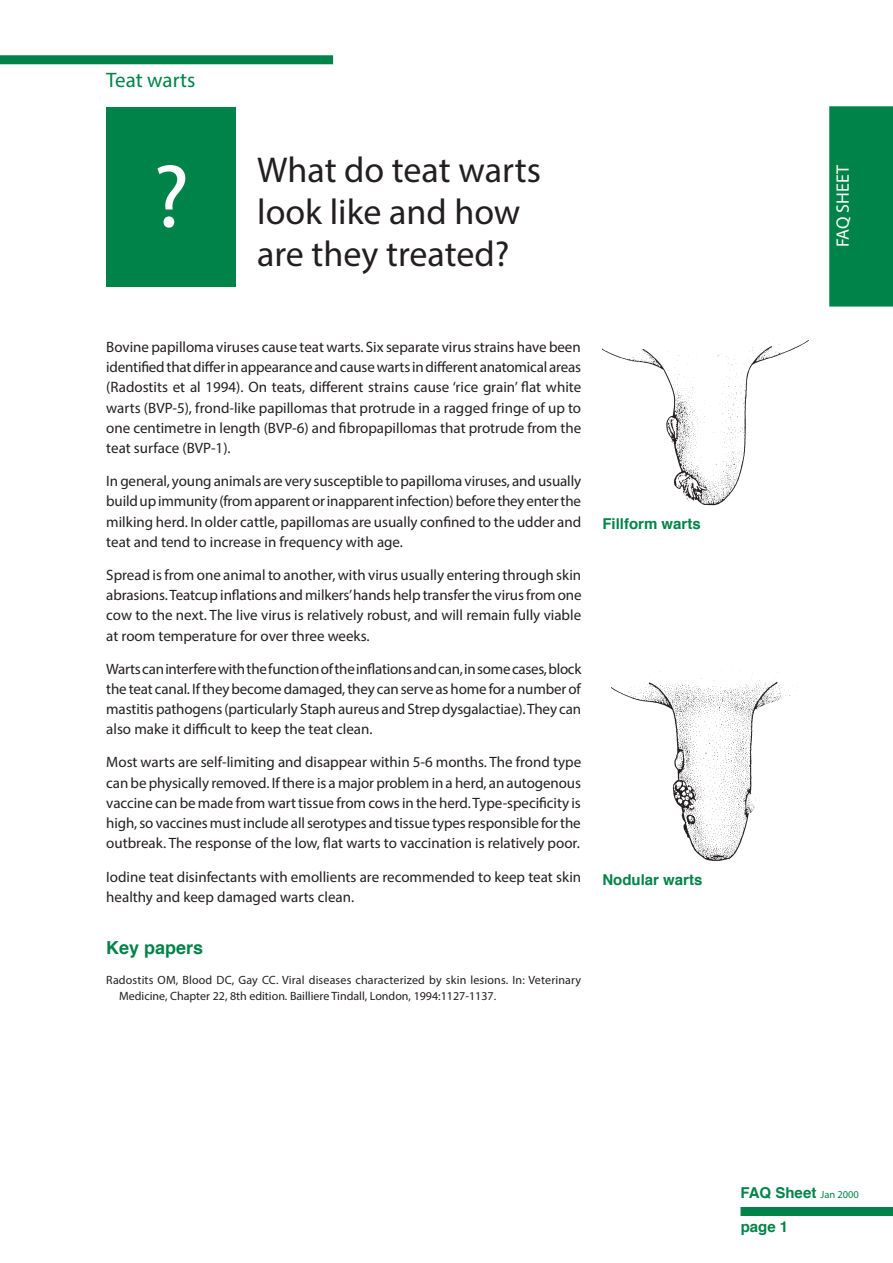
<style>
.page{position:relative;width:893px;height:1263px;background:#fff}
.page>*{position:absolute;margin:0;border:0;box-sizing:border-box;transform-origin:0 0}
.t1{font:90px "Myriad Pro";color:#fff}
.technote-heading{font:36px/42px "Myriad Pro";color:#231f20}
.technote_page_header{font:21px "Myriad Pro";color:#008348}
.technote-xhead{font:700 18px "Helvetica";color:#008348}
.t2{font:18px "Myriad Pro";color:#fff}
.technote-text{font:15px/20.2px "Myriad Pro";color:#231f20;text-align:justify}
.technote-capt{font:700 15px "Helvetica";color:#008348}
.technote_page_no{font:700 15px "Helvetica";color:#008348}
.technote-references{font:12px/16.5px "Myriad Pro";letter-spacing:.005em;color:#231f20}
.s1{font-family:"Myriad Pro";font-weight:400;font-size:10.5px}
</style>
<div class="page">
<div style="left:829px;top:106px;width:64px;height:201px;background:#008348"></div>
<div style="left:740px;top:1207px;width:153px;height:9px;background:#008348"></div>
<div style="left:0;top:55px;width:333px;height:9px;background:#008348"></div>
<div style="left:106px;top:107px;width:130px;height:180px;background:#008348"></div>
<img style="left:602px;top:340px;width:207px;height:166px">
<img style="left:611px;top:670px;width:179px;height:191px">
<p class="technote_page_header" style="left:106px;top:67px;width:91px">Teat warts</p>
<p class="t1" style="left:153px;top:141px;width:38px">?</p>
<p class="technote-heading" style="left:257px;top:149px;width:285px">What do teat warts look like and how are they treated?</p>
<p class="technote-text" style="left:106px;top:336px;width:476px">Bovine papilloma viruses cause teat warts. Six separate virus strains have been identified that differ in appearance and cause warts in different anatomical areas (Radostits et al 1994). On teats, different strains cause ‘rice grain’ flat white warts (BVP-5), frond-like papillomas that protrude in a ragged fringe of up to one centimetre in length (BVP-6) and fibropapillomas that protrude from the teat surface (BVP-1).</p>
<p class="technote-text" style="left:106px;top:471px;width:476px">In general, young animals are very susceptible to papilloma viruses, and usually build up immunity (from apparent or inapparent infection) before they enter the milking herd. In older cattle, papillomas are usually confined to the udder and teat and tend to increase in frequency with age.</p>
<p class="technote-text" style="left:106px;top:564px;width:477px">Spread is from one animal to another, with virus usually entering through skin abrasions. Teatcup inflations and milkers’hands help transfer the virus from one cow to the next. The live virus is relatively robust, and will remain fully viable at room temperature for over three weeks.</p>
<p class="technote-text" style="left:106px;top:658px;width:477px">Warts can interfere with the function of the inflations and can, in some cases, block the teat canal. If they become damaged, they can serve as home for a number of mastitis pathogens (particularly Staph aureus and Strep dysgalactiae). They can also make it difficult to keep the teat clean.</p>
<p class="technote-text" style="left:106px;top:752px;width:476px">Most warts are self-limiting and disappear within 5-6 months. The frond type can be physically removed. If there is a major problem in a herd, an autogenous vaccine can be made from wart tissue from cows in the herd. Type-specificity is high, so vaccines must include all serotypes and tissue types responsible for the outbreak. The response of the low, flat warts to vaccination is relatively poor.</p>
<p class="technote-text" style="left:106px;top:866px;width:476px">Iodine teat disinfectants with emollients are recommended to keep teat skin healthy and keep damaged warts clean.</p>
<p class="technote-xhead" style="left:106px;top:933px;width:99px">Key papers</p>
<p class="technote-references" style="left:119px;top:971px;width:464px;text-indent:-13px">Radostits OM, Blood DC, Gay CC. Viral diseases characterized by skin lesions. In: Veterinary<br>Medicine, Chapter 22, 8th edition. Bailliere Tindall, London, 1994:1127-1137.</p>
<p class="technote-capt" style="left:602px;top:512px;width:100px">Fillform warts</p>
<p class="technote-capt" style="left:602px;top:868px;width:102px">Nodular warts</p>
<p class="t2" style="left:832px;top:247px;width:83px;rotate:-90deg">FAQ SHEET</p>
<p class="technote-capt" style="left:740px;top:1181px;width:120px">FAQ Sheet <span class="s1">Jan 2000</span></p>
<p class="technote_page_no" style="left:741px;top:1215px;width:49px">page 1</p>
</div>
